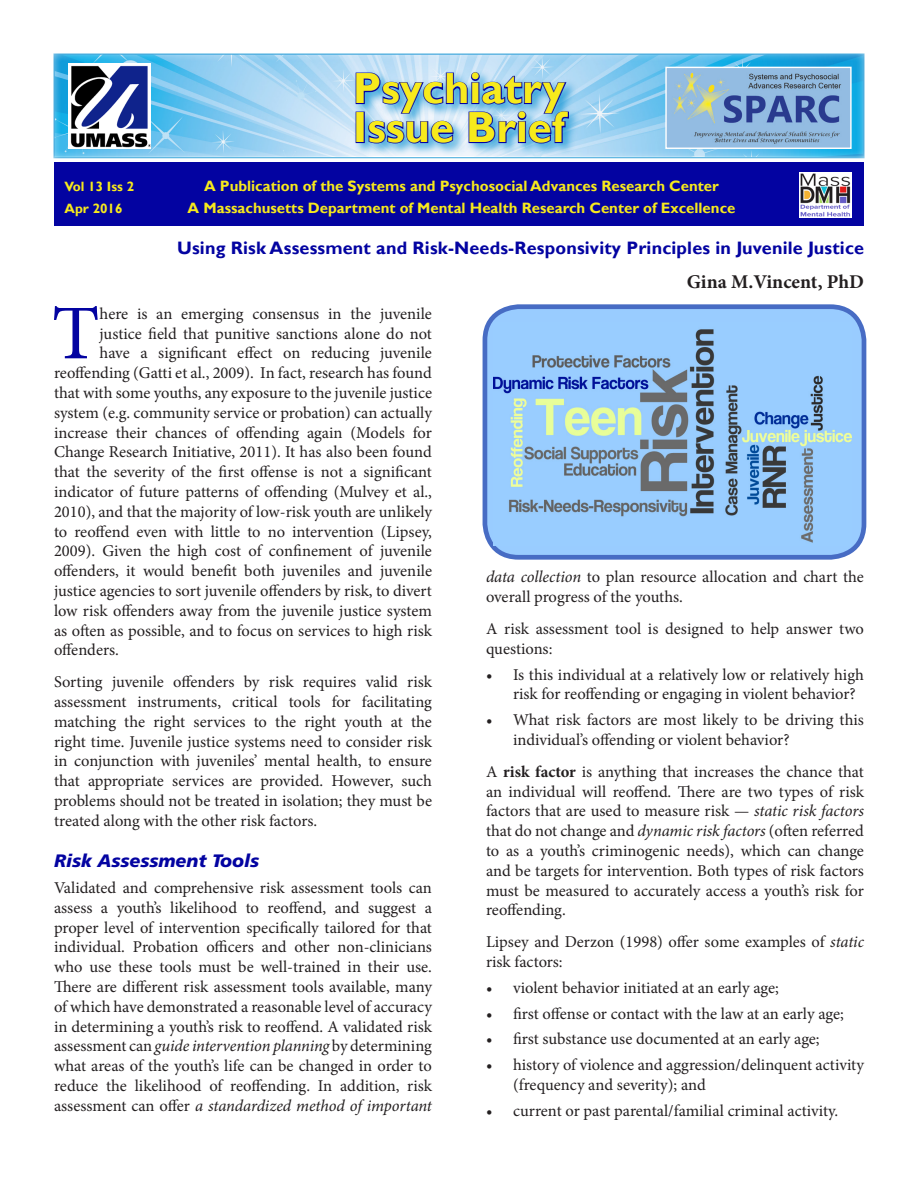
<style>
.page{position:relative;width:918px;height:1188px;background:#fff}
.page>*{position:absolute;margin:0;border:0;box-sizing:border-box;transform-origin:0 0}
.t1{font:77.4px "Minion Pro";color:#0303a1}
.t2{font:700 43.5px "Gill Sans";color:#f7ea1c}
.t3{font:700 19.5px "Minion Pro";color:#231f20}
.t4{font:700 18px "Gill Sans";letter-spacing:.01em;color:#0303a1}
.t5{font:italic 900 18px "Frutiger";color:#0303a1}
.t6{font:16.5px/19.8px "Minion Pro";color:#231f20}
.t7{font:700 15px "Gill Sans";color:#f7ea1c}
.t8{font:700 13.5px "Gill Sans";color:#f7ea1c}
.s1{font-style:italic}
.s2{font-weight:700}
</style>
<div class="page">
<div style="left:52px;top:52px;width:813px;height:107px;background:#fff;opacity:.75"></div>
<div style="left:352px;top:69px;width:229px;height:87px;background:#038ed1;opacity:.75"></div>
<svg style="left:355px;top:71px;width:215px;height:73px"></svg>
<img style="left:68px;top:63px;width:83px;height:85px">
<img style="left:667px;top:69px;width:183px;height:78px">
<div style="left:665px;top:67px;width:187px;height:82px;border:1px solid #fff"></div>
<div style="left:54px;top:162px;width:810px;height:64px;background:#0303a1"></div>
<img style="left:800px;top:172px;width:52px;height:46px">
<div style="left:485px;top:307px;width:379px;height:250px;background:#9cf;border-radius:34px"></div>
<div style="left:483px;top:304px;width:383px;height:256px;border:5px solid #476cc4;border-radius:34px"></div>
<img style="left:493px;top:329px;width:358px;height:216px">
<p class="t8" style="left:64px;top:179px;width:71px">Vol 13 Iss 2</p>
<p class="t8" style="left:64px;top:200px;width:60px">Apr 2016</p>
<p class="t2" style="left:353px;top:62px;width:214px">Psychiatry</p>
<p class="t2" style="left:353px;top:101px;width:214px">Issue Brief</p>
<p class="t7" style="left:204px;top:176px;width:516px">A Publication of the Systems and Psychosocial Advances Research Center</p>
<p class="t7" style="left:188px;top:199px;width:549px">A Massachusetts Department of Mental Health Research Center of Excellence</p>
<p class="t4" style="left:177px;top:238px;width:689px">Using Risk Assessment and Risk-Needs-Responsivity Principles in Juvenile Justice</p>
<p class="t3" style="left:687px;top:268px;width:179px">Gina M.Vincent, PhD</p>
<p class="t1" style="left:52px;top:282px;width:49px">T</p>
<p class="t6" style="left:100px;top:304px;width:334px">here is an emerging consensus in the juvenile</p>
<p class="t6" style="left:100px;top:323px;width:334px">justice field that punitive sanctions alone do not</p>
<p class="t6" style="left:100px;top:343px;width:334px">have a significant effect on reducing juvenile</p>
<p class="t6" style="left:54px;top:363px;width:379px">reoffending (Gatti et al., 2009). In fact, research has found</p>
<p class="t6" style="left:54px;top:383px;width:380px">that with some youths, any exposure to the juvenile justice</p>
<p class="t6" style="left:54px;top:403px;width:379px">system (e.g. community service or probation) can actually</p>
<p class="t6" style="left:54px;top:422px;width:379px">increase their chances of offending again (Models for</p>
<p class="t6" style="left:54px;top:442px;width:379px">Change Research Initiative, 2011). It has also been found</p>
<p class="t6" style="left:54px;top:462px;width:379px">that the severity of the first offense is not a significant</p>
<p class="t6" style="left:54px;top:482px;width:379px">indicator of future patterns of offending (Mulvey et al.,</p>
<p class="t6" style="left:54px;top:502px;width:379px">2010), and that the majority of low-risk youth are unlikely</p>
<p class="t6" style="left:54px;top:521px;width:379px">to reoffend even with little to no intervention (Lipsey,</p>
<p class="t6" style="left:54px;top:541px;width:379px">2009). Given the high cost of confinement of juvenile</p>
<p class="t6" style="left:54px;top:561px;width:380px">offenders, it would benefit both juveniles and juvenile</p>
<p class="t6" style="left:54px;top:581px;width:379px">justice agencies to sort juvenile offenders by risk, to divert</p>
<p class="t6" style="left:54px;top:601px;width:380px">low risk offenders away from the juvenile justice system</p>
<p class="t6" style="left:54px;top:620px;width:380px">as often as possible, and to focus on services to high risk</p>
<p class="t6" style="left:54px;top:640px;width:66px">offenders.</p>
<p class="t6" style="left:54px;top:672px;width:380px;text-align:justify">Sorting juvenile offenders by risk requires valid risk assessment instruments, critical tools for facilitating matching the right services to the right youth at the right time. Juvenile justice systems need to consider risk in conjunction with juveniles’ mental health, to ensure that appropriate services are provided. However, such problems should not be treated in isolation; they must be treated along with the other risk factors.</p>
<p class="t5" style="left:54px;top:850px;width:207px">Risk Assessment Tools</p>
<p class="t6" style="left:54px;top:878px;width:380px;text-align:justify">Validated and comprehensive risk assessment tools can assess a youth’s likelihood to reoffend, and suggest a proper level of intervention specifically tailored for that individual. Probation officers and other non-clinicians who use these tools must be well-trained in their use.<br>There are different risk assessment tools available, many of which have demonstrated a reasonable level of accuracy in determining a youth’s risk to reoffend. A validated risk assessment can <span class="s1">guide intervention planning</span> by determining what areas of the youth’s life can be changed in order to reduce the likelihood of reoffending. In addition, risk assessment can offer <span class="s1">a standardized method of important</span></p>
<p class="t6" style="left:486px;top:567px;width:379px"><span class="s1">data collection</span> to plan resource allocation and chart the overall progress of the youths.</p>
<p class="t6" style="left:486px;top:619px;width:379px">A risk assessment tool is designed to help answer two questions:</p>
<p class="t6" style="left:513px;top:664px;width:352px;text-indent:-27px">• Is this individual at a relatively low or relatively high risk for reoffending or engaging in violent behavior?</p>
<p class="t6" style="left:513px;top:710px;width:353px;text-indent:-27px">• What risk factors are most likely to be driving this individual’s offending or violent behavior?</p>
<p class="t6" style="left:486px;top:762px;width:380px;text-align:justify">A <span class="s2">risk factor</span> is anything that increases the chance that an individual will reoffend. There are two types of risk factors that are used to measure risk — <span class="s1">static risk factors </span>that do not change and <span class="s1">dynamic risk factors</span> (often referred to as a youth’s criminogenic needs), which can change and be targets for intervention. Both types of risk factors must be measured to accurately access a youth’s risk for reoffending.</p>
<p class="t6" style="left:486px;top:932px;width:380px">Lipsey and Derzon (1998) offer some examples of <span class="s1">static </span>risk factors:</p>
<p class="t6" style="left:486px;top:978px;width:294px">• violent behavior initiated at an early age;</p>
<p class="t6" style="left:486px;top:1003px;width:359px">• first offense or contact with the law at an early age;</p>
<p class="t6" style="left:486px;top:1029px;width:335px">• first substance use documented at an early age;</p>
<p class="t6" style="left:513px;top:1055px;width:352px;text-indent:-27px">• history of violence and aggression/delinquent activity (frequency and severity); and</p>
<p class="t6" style="left:486px;top:1101px;width:354px">• current or past parental/familial criminal activity.</p>
</div>
